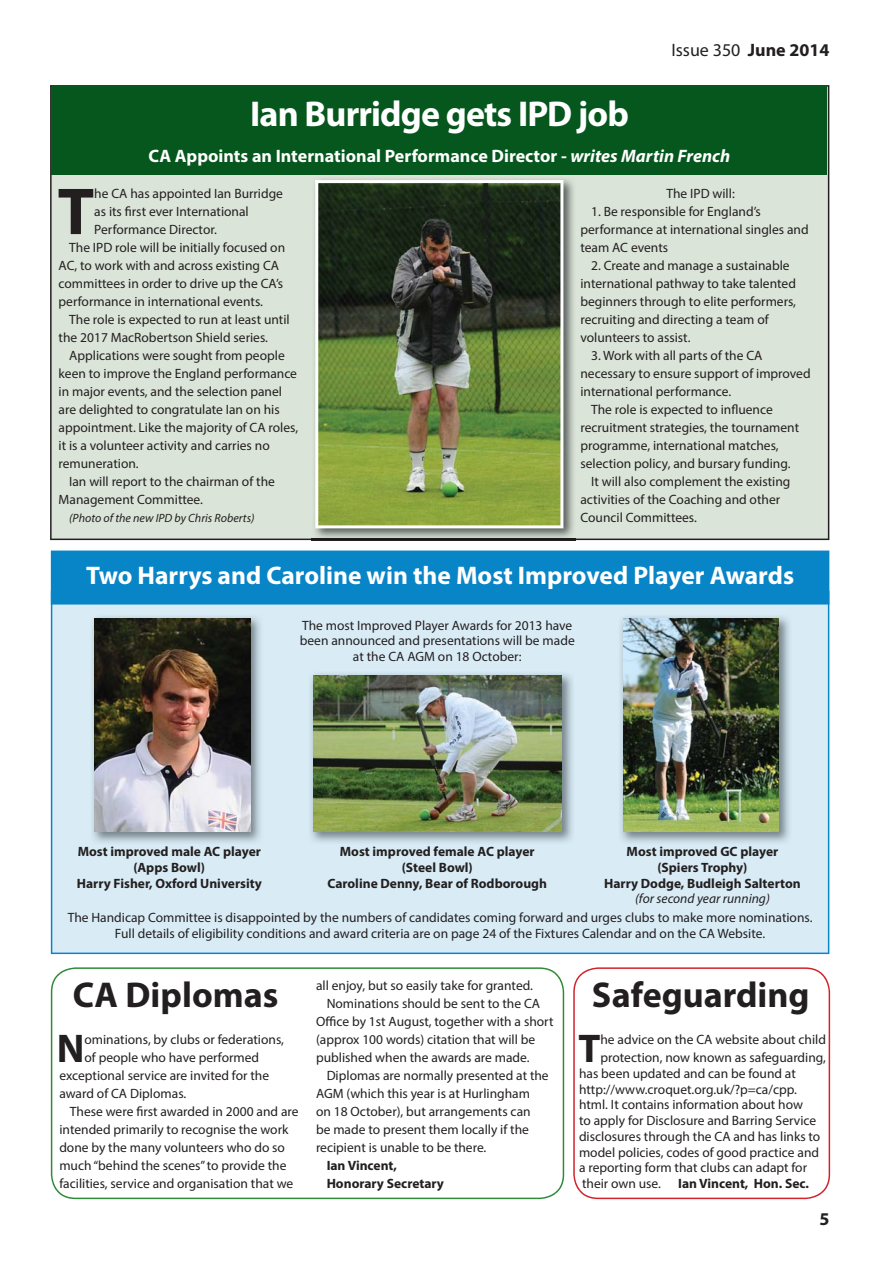
<style>
.page{position:relative;width:893px;height:1263px;background:#fff}
.page>*{position:absolute;margin:0;border:0;box-sizing:border-box;transform-origin:0 0}
.t1{font:700 66.9px "Myriad Pro";color:#231f20}
.t2{font:700 40.2px "Myriad Pro";color:#231f20}
.t3{font:700 36px "Myriad Pro";color:#231f20}
.t4{font:700 36px "Myriad Pro";letter-spacing:-.025em;color:#fff}
.t5{font:700 25.5px "Myriad Pro";color:#fff}
.t6{font:700 18px "Myriad Pro";color:#fff}
.t7{font:18px "Myriad Pro";color:#231f20}
.t8{font:700 18px "Myriad Pro";color:#231f20}
.t9{font:13.5px/15.8px "Myriad Pro";color:#231f20}
.t10{font:700 13.5px/15.8px "Myriad Pro";color:#231f20;text-align:center}
.t11{font:italic 13.5px "Myriad Pro";color:#231f20}
.t12{font:italic 12px "Myriad Pro";color:#231f20}
.s1{font-weight:700}
.s2{font-style:italic}
</style>
<div class="page">
<div style="left:50px;top:85px;width:779px;height:455px;background:#dbe4d9"></div>
<div style="left:51px;top:605px;width:778px;height:349px;background:#d9ecf6"></div>
<img style="left:312px;top:176px;width:263px;height:365px">
<img style="left:312px;top:539px;width:263px;height:1px">
<img style="left:315px;top:180px;width:248px;height:348px">
<img style="left:90px;top:614px;width:173px;height:230px">
<img style="left:95px;top:619px;width:155px;height:213px">
<img style="left:618px;top:614px;width:173px;height:230px">
<img style="left:623px;top:619px;width:155px;height:213px">
<img style="left:308px;top:671px;width:266px;height:174px">
<img style="left:313px;top:676px;width:248px;height:156px">
<div style="left:52px;top:86px;width:775px;height:88px;background:#05571d"></div>
<div style="left:51px;top:551px;width:778px;height:54px;background:#0885c7"></div>
<svg style="left:51px;top:967px;width:513px;height:232px"></svg>
<svg style="left:573px;top:967px;width:257px;height:232px"></svg>
<h3 class="t7" style="left:671px;top:43px;width:159px">Issue 350 <span class="s1">June 2014</span></h3>
<h3 class="t4" style="left:250px;top:100px;width:380px">Ian Burridge gets IPD job</h3>
<h3 class="t6" style="left:148px;top:149px;width:583px">CA Appoints an International Performance Director - <span class="s2">writes Martin French</span></h3>
<h1 class="t1" style="left:58px;top:186px;width:38px">T</h1>
<p class="t9" style="left:94px;top:187px;width:190px">he CA has appointed Ian Burridge</p>
<p class="t9" style="left:94px;top:205px;width:156px">as its first ever International</p>
<p class="t9" style="left:94px;top:223px;width:124px">Performance Director.</p>
<p class="t9" style="left:69px;top:241px;width:217px">The IPD role will be initially focused on</p>
<p class="t9" style="left:59px;top:259px;width:222px">AC, to work with and across existing CA</p>
<p class="t9" style="left:59px;top:277px;width:226px">committees in order to drive up the CA’s</p>
<p class="t9" style="left:59px;top:295px;width:206px">performance in international events.</p>
<p class="t9" style="left:69px;top:313px;width:222px">The role is expected to run at least until</p>
<p class="t9" style="left:59px;top:331px;width:211px">the 2017 MacRobertson Shield series.</p>
<p class="t9" style="left:69px;top:349px;width:217px">Applications were sought from people</p>
<p class="t9" style="left:59px;top:367px;width:240px">keen to improve the England performance</p>
<p class="t9" style="left:59px;top:385px;width:225px">in major events, and the selection panel</p>
<p class="t9" style="left:59px;top:403px;width:223px">are delighted to congratulate Ian on his</p>
<p class="t9" style="left:59px;top:421px;width:241px">appointment. Like the majority of CA roles,</p>
<p class="t9" style="left:59px;top:439px;width:213px">it is a volunteer activity and carries no</p>
<p class="t9" style="left:59px;top:457px;width:82px">remuneration.</p>
<p class="t9" style="left:69px;top:475px;width:207px">Ian will report to the chairman of the</p>
<p class="t9" style="left:59px;top:493px;width:146px">Management Committee.</p>
<p class="t12" style="left:69px;top:514px;width:187px">(Photo of the new IPD by Chris Roberts)</p>
<p class="t9" style="left:666px;top:187px;width:70px">The IPD will:</p>
<p class="t9" style="left:580px;top:204px;width:230px;line-height:18px;text-indent:11px">1. Be responsible for England’s performance at international singles and team AC events</p>
<p class="t9" style="left:580px;top:258px;width:217px;line-height:18px;text-indent:11px">2. Create and manage a sustainable international pathway to take talented beginners through to elite performers, recruiting and directing a team of volunteers to assist.</p>
<p class="t9" style="left:591px;top:349px;width:173px">3. Work with all parts of the CA</p>
<p class="t9" style="left:580px;top:367px;width:232px">necessary to ensure support of improved</p>
<p class="t9" style="left:580px;top:385px;width:152px">international performance.</p>
<p class="t9" style="left:591px;top:403px;width:183px">The role is expected to influence</p>
<p class="t9" style="left:580px;top:421px;width:220px">recruitment strategies, the tournament</p>
<p class="t9" style="left:580px;top:439px;width:200px">programme, international matches,</p>
<p class="t9" style="left:580px;top:457px;width:212px">selection policy, and bursary funding.</p>
<p class="t9" style="left:591px;top:475px;width:201px">It will also complement the existing</p>
<p class="t9" style="left:580px;top:493px;width:201px">activities of the Coaching and other</p>
<p class="t9" style="left:580px;top:511px;width:118px">Council Committees.</p>
<h3 class="t5" style="left:86px;top:565px;width:709px">Two Harrys and Caroline win the Most Improved Player Awards</h3>
<p class="t9" style="left:300px;top:619px;width:276px;text-align:center">The most Improved Player Awards for 2013 have been announced and presentations will be made at the CA AGM on 18 October:</p>
<p class="t10" style="left:327px;top:845px;width:221px">Most improved female AC player (Steel Bowl)<br>Caroline Denny, Bear of Rodborough</p>
<p class="t10" style="left:77px;top:845px;width:186px">Most improved male AC player (Apps Bowl)<br>Harry Fisher, Oxford University</p>
<p class="t10" style="left:604px;top:845px;width:198px">Most improved GC player<br>(Spiers Trophy)<br>Harry Dodge, Budleigh Salterton</p>
<p class="t11" style="left:635px;top:894px;width:136px">(for second year running)</p>
<p class="t9" style="left:68px;top:911px;width:746px;text-align:center">The Handicap Committee is disappointed by the numbers of candidates coming forward and urges clubs to make more nominations.<br>Full details of eligibility conditions and award criteria are on page 24 of the Fixtures Calendar and on the CA Website.</p>
<h3 class="t3" style="left:73px;top:982px;width:207px">CA Diplomas</h3>
<h2 class="t2" style="left:57px;top:1033px;width:29px">N</h2>
<p class="t9" style="left:84px;top:1033px;width:201px">ominations, by clubs or federations,</p>
<p class="t9" style="left:84px;top:1051px;width:176px">of people who have performed</p>
<p class="t9" style="left:59px;top:1069px;width:211px">exceptional service are invited for the</p>
<p class="t9" style="left:59px;top:1087px;width:128px">award of CA Diplomas.</p>
<p class="t9" style="left:70px;top:1105px;width:230px">These were first awarded in 2000 and are</p>
<p class="t9" style="left:59px;top:1123px;width:230px">intended primarily to recognise the work</p>
<p class="t9" style="left:59px;top:1141px;width:227px">done by the many volunteers who do so</p>
<p class="t9" style="left:59px;top:1159px;width:228px">much “behind the scenes” to provide the</p>
<p class="t9" style="left:59px;top:1177px;width:235px">facilities, service and organisation that we</p>
<p class="t9" style="left:316px;top:979px;width:218px">all enjoy, but so easily take for granted.</p>
<p class="t9" style="left:326px;top:997px;width:215px">Nominations should be sent to the CA</p>
<p class="t9" style="left:316px;top:1015px;width:239px">Office by 1st August, together with a short</p>
<p class="t9" style="left:316px;top:1033px;width:221px">(approx 100 words) citation that will be</p>
<p class="t9" style="left:316px;top:1051px;width:215px">published when the awards are made.</p>
<p class="t9" style="left:326px;top:1069px;width:223px">Diplomas are normally presented at the</p>
<p class="t9" style="left:316px;top:1087px;width:215px">AGM (which this year is at Hurlingham</p>
<p class="t9" style="left:316px;top:1105px;width:216px">on 18 October), but arrangements can</p>
<p class="t9" style="left:316px;top:1123px;width:214px">be made to present them locally if the</p>
<p class="t9" style="left:316px;top:1141px;width:172px">recipient is unable to be there.</p>
<p class="t10" style="left:326px;top:1158px;width:119px;line-height:18px;text-align:left">Ian Vincent,<br>Honorary Secretary</p>
<h3 class="t3" style="left:592px;top:982px;width:219px">Safeguarding</h3>
<h2 class="t2" style="left:578px;top:1033px;width:24px">T</h2>
<p class="t9" style="left:600px;top:1032px;width:227px;line-height:18px">he advice on the CA website about child protection, now known as safeguarding,</p>
<p class="t9" style="left:579px;top:1067px;width:243px">has been updated and can be found at http://www.croquet.org.uk/?p=ca/cpp. html. It contains information about how<br>to apply for Disclosure and Barring Service disclosures through the CA and has links to model policies, codes of good practice and a reporting form that clubs can adapt for their own use.</p>
<p class="t10" style="left:678px;top:1177px;width:132px">Ian Vincent, Hon. Sec.</p>
<h3 class="t8" style="left:819px;top:1213px;width:11px">5</h3>
</div>
